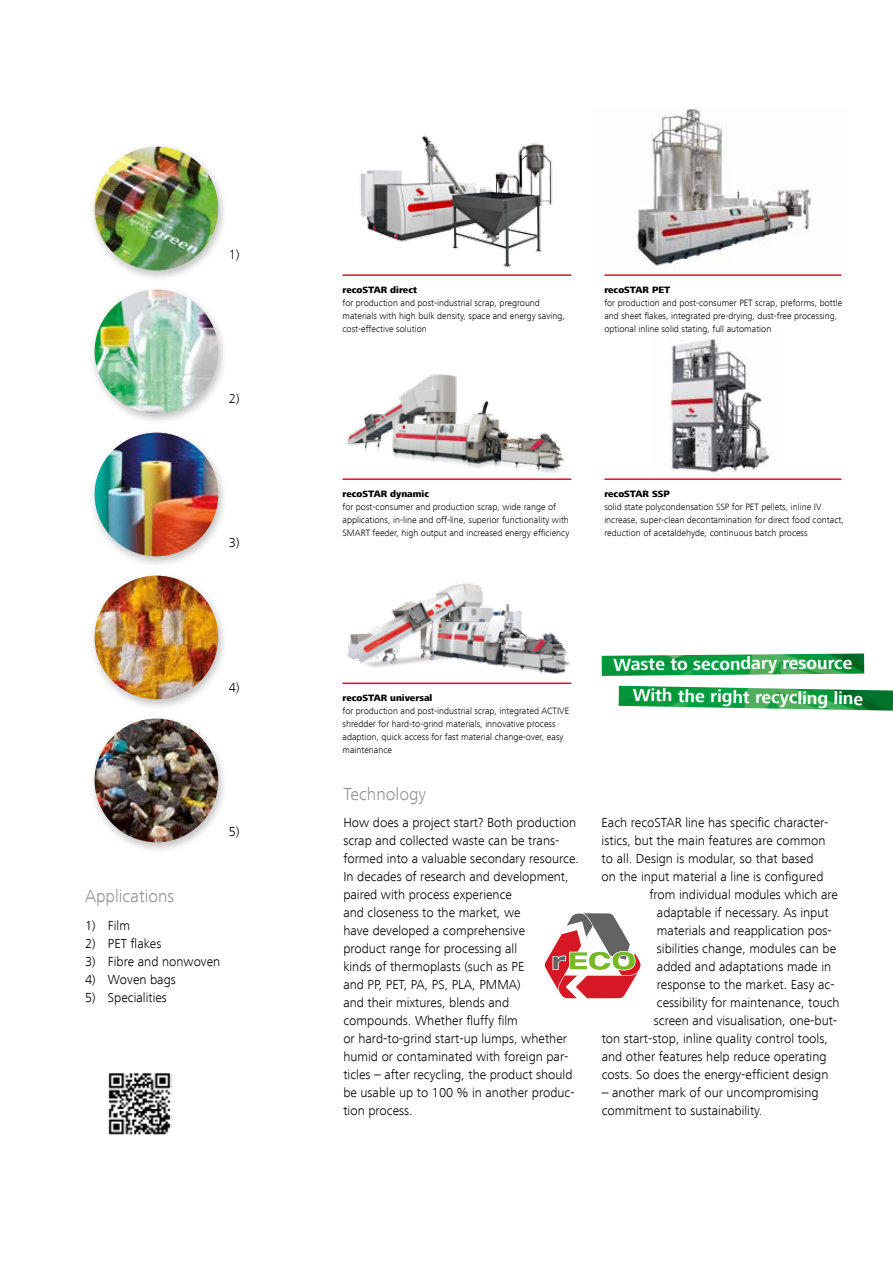
<style>
.page{position:relative;width:893px;height:1263px;background:#fff}
.page>*{position:absolute;margin:0;border:0;box-sizing:border-box;transform-origin:0 0}
.t1{font:700 18px "Frutiger Next LT";letter-spacing:-.01em;color:#fff}
.t2{font:300 18px "Frutiger Next LT";color:#929292}
.t3{font:300 13.5px/18px "Frutiger Next LT";color:#000}
.t4{font:300 9.45px/13px "Frutiger Next LT";color:#000}
.t5{font:800 9.45px "Frutiger Next LT";color:#000}
</style>
<div class="page">
<img style="left:633px;top:108px;width:209px;height:168px">
<div style="left:88px;top:571px;width:140px;height:140px;background:#000;opacity:.25"></div>
<img style="left:95px;top:576px;width:123px;height:123px;border-radius:62px">
<div style="left:88px;top:142px;width:140px;height:140px;background:#000;opacity:.25"></div>
<img style="left:95px;top:147px;width:123px;height:123px;border-radius:62px">
<div style="left:88px;top:428px;width:140px;height:140px;background:#000;opacity:.25"></div>
<img style="left:95px;top:433px;width:123px;height:123px;border-radius:62px">
<div style="left:88px;top:285px;width:140px;height:140px;background:#000;opacity:.25"></div>
<img style="left:95px;top:290px;width:123px;height:123px;border-radius:62px">
<div style="left:88px;top:714px;width:140px;height:140px;background:#000;opacity:.25"></div>
<img style="left:95px;top:718px;width:123px;height:124px;border-radius:62px">
<img style="left:669px;top:334px;width:103px;height:140px">
<img style="left:360px;top:135px;width:193px;height:133px">
<hr style="left:604px;top:274px;width:237px;height:2px;background:#d61726">
<hr style="left:604px;top:478px;width:237px;height:2px;background:#d61726">
<hr style="left:342px;top:274px;width:229px;height:2px;background:#d61726">
<hr style="left:342px;top:478px;width:229px;height:2px;background:#d61726">
<hr style="left:342px;top:682px;width:229px;height:2px;background:#d61726">
<img style="left:346px;top:374px;width:219px;height:99px">
<img style="left:347px;top:582px;width:223px;height:92px">
<svg style="left:545px;top:913px;width:95px;height:85px"></svg>
<img style="left:602px;top:653px;width:262px;height:23px">
<img style="left:619px;top:686px;width:274px;height:25px">
<img style="left:108px;top:1073px;width:64px;height:62px">
<p class="t3" style="left:229px;top:245px;width:12px">1)</p>
<p class="t3" style="left:229px;top:389px;width:12px">2)</p>
<p class="t3" style="left:229px;top:534px;width:12px">3)</p>
<p class="t3" style="left:229px;top:678px;width:12px">4)</p>
<p class="t3" style="left:229px;top:822px;width:12px">5)</p>
<h1 class="t2" style="left:85px;top:886px;width:91px">Applications</h1>
<p class="t3" style="left:85px;top:916px;width:12px;text-align:justify">1)<br>2)<br>3)<br>4)<br>5)</p>
<p class="t3" style="left:108px;top:916px;width:114px">Film<br>PET flakes<br>Fibre and nonwoven<br>Woven bags<br>Specialities</p>
<p class="t5" style="left:342px;top:284px;width:76px">recoSTAR direct</p>
<p class="t4" style="left:342px;top:296px;width:224px">for production and post-industrial scrap, preground materials with high bulk density, space and energy saving, cost-effective solution</p>
<p class="t5" style="left:604px;top:284px;width:68px">recoSTAR PET</p>
<p class="t4" style="left:604px;top:296px;width:240px">for production and post-consumer PET scrap, preforms, bottle and sheet flakes, integrated pre-drying, dust-free processing, optional inline solid stating, full automation</p>
<p class="t5" style="left:342px;top:488px;width:88px">recoSTAR dynamic</p>
<p class="t4" style="left:342px;top:500px;width:228px">for post-consumer and production scrap, wide range of applications, in-line and off-line, superior functionality with<br>SMART feeder, high output and increased energy efficiency</p>
<p class="t5" style="left:604px;top:488px;width:67px">recoSTAR SSP</p>
<p class="t4" style="left:604px;top:500px;width:241px">solid state polycondensation SSP for PET pellets, inline IV increase, super-clean decontamination for direct food contact, reduction of acetaldehyde, continuous batch process</p>
<p class="t5" style="left:342px;top:692px;width:91px">recoSTAR universal</p>
<p class="t4" style="left:342px;top:704px;width:228px">for production and post-industrial scrap, integrated ACTIVE shredder for hard-to-grind materials, innovative process adaption, quick access for fast material change-over, easy maintenance</p>
<h1 class="t2" style="left:343px;top:784px;width:84px">Technology</h1>
<h1 class="t1" style="left:613px;top:653px;width:241px">Waste to secondary resource</h1>
<h1 class="t1" style="left:633px;top:685px;width:232px;rotate:1deg">With the right recycling line</h1>
<p class="t3" style="left:343px;top:814px;width:237px">How does a project start? Both production scrap and collected waste can be trans&shy;formed into a valuable secondary resource.<br>In decades of research and development, paired with process experience<br>and closeness to the market, we<br>have developed a comprehensive<br>product range for processing all<br>kinds of thermoplasts (such as PE<br>and PP, PET, PA, PS, PLA, PMMA)<br>and their mixtures, blends and compounds. Whether fluffy film<br>or hard-to-grind start-up lumps, whether humid or contaminated with foreign par&shy;ticles – after recycling, the product should be usable up to 100 % in another produc&shy;tion process.</p>
<p class="t3" style="left:602px;top:814px;width:228px">Each recoSTAR line has specific character-</p>
<p class="t3" style="left:602px;top:832px;width:225px">istics, but the main features are common</p>
<p class="t3" style="left:602px;top:850px;width:213px">to all. Design is modular, so that based</p>
<p class="t3" style="left:602px;top:868px;width:223px">on the input material a line is configured</p>
<p class="t3" style="left:649px;top:886px;width:190px">from individual modules which are</p>
<p class="t3" style="left:657px;top:904px;width:173px">adaptable if necessary. As input</p>
<p class="t3" style="left:657px;top:922px;width:176px">materials and reapplication pos-</p>
<p class="t3" style="left:657px;top:940px;width:181px">sibilities change, modules can be</p>
<p class="t3" style="left:657px;top:958px;width:176px">added and adaptations made in</p>
<p class="t3" style="left:657px;top:976px;width:179px">response to the market. Easy ac-</p>
<p class="t3" style="left:657px;top:994px;width:184px">cessibility for maintenance, touch</p>
<p class="t3" style="left:654px;top:1012px;width:185px">screen and visualisation, one-but-</p>
<p class="t3" style="left:602px;top:1030px;width:228px">ton start-stop, inline quality control tools,</p>
<p class="t3" style="left:602px;top:1048px;width:226px">and other features help reduce operating</p>
<p class="t3" style="left:602px;top:1066px;width:228px">costs. So does the energy-efficient design</p>
<p class="t3" style="left:602px;top:1084px;width:218px">– another mark of our uncompromising commitment to sustainability.</p>
</div>
